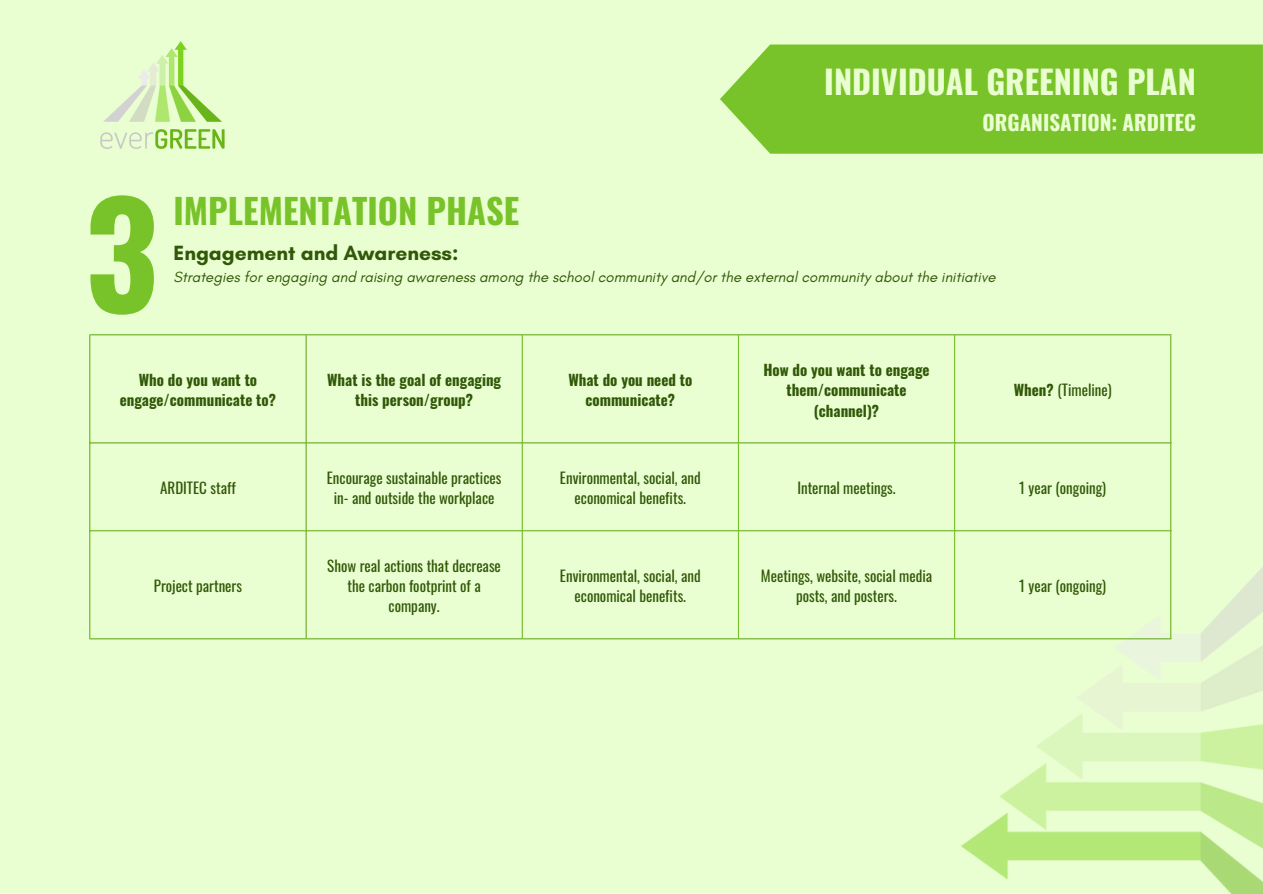
<style>
.page{position:relative;width:1263px;height:894px;background:#fff}
.page>*{position:absolute;margin:0;border:0;box-sizing:border-box;transform-origin:0 0}
.t1{font:700 142.5px "Oswald";color:#79c32a}
.t2{font:700 34.5px "Oswald";color:#79c32a}
.t3{font:700 32.4px "Oswald";color:#eaffd1}
.t4{font:700 21px "Glacial Indifference";color:#315808}
.t5{font:700 21px "Oswald";color:#eaffd1}
.t6{font:15px/20.2px "Oswald";color:#315808;text-align:center}
.t7{font:700 15px/20.2px "Oswald";color:#315808;text-align:center}
.t8{font:italic 15px "Glacial Indifference";color:#315808}
.s1{font-weight:700}
</style>
<div class="page">
<div style="left:0;top:0;width:1263px;height:893px;background:#eaffd1"></div>
<img style="left:100px;top:41px;width:125px;height:108px">
<img style="left:944px;top:446px;width:319px;height:447px">
<hr style="left:89px;top:335px;width:1px;height:303px;background:#79c32a">
<hr style="left:305px;top:335px;width:2px;height:303px;background:#79c32a">
<hr style="left:522px;top:335px;width:1px;height:303px;background:#79c32a">
<hr style="left:738px;top:335px;width:1px;height:303px;background:#79c32a">
<hr style="left:954px;top:335px;width:1px;height:303px;background:#79c32a">
<hr style="left:1170px;top:335px;width:1px;height:303px;background:#79c32a">
<hr style="left:89px;top:334px;width:1082px;height:1px;background:#79c32a">
<hr style="left:89px;top:442px;width:1082px;height:1px;background:#79c32a">
<hr style="left:89px;top:530px;width:1082px;height:1px;background:#79c32a">
<hr style="left:89px;top:638px;width:1082px;height:1px;background:#79c32a">
<div style="left:720px;top:44px;width:543px;height:110px;background:#79c32a"></div>
<p class="t3" style="left:824px;top:56px;width:373px">INDIVIDUAL GREENING PLAN</p>
<p class="t5" style="left:982px;top:106px;width:215px">ORGANISATION: ARDITEC</p>
<p class="t1" style="left:85px;top:142px;width:75px">3</p>
<p class="t2" style="left:174px;top:184px;width:347px">IMPLEMENTATION PHASE</p>
<h3 class="t4" style="left:174px;top:240px;width:287px">Engagement and Awareness:</h3>
<p class="t8" style="left:174px;top:268px;width:823px">Strategies for engaging and raising awareness among the school community and/or the external community about the initiative</p>
<h1 class="t7" style="left:120px;top:369px;width:158px">Who do you want to engage/communicate to?</h1>
<h2 class="t7" style="left:327px;top:369px;width:175px">What is the goal of engaging this person/group?</h2>
<p class="t7" style="left:568px;top:369px;width:125px">What do you need to communicate?</p>
<h1 class="t7" style="left:763px;top:359px;width:168px">How do you want to engage them/communicate (channel)?</h1>
<p class="t6" style="left:1014px;top:379px;width:100px"><span class="s1">When?</span> (Timeline)</p>
<p class="t6" style="left:160px;top:477px;width:77px">ARDITEC staff</p>
<p class="t6" style="left:327px;top:467px;width:176px">Encourage sustainable practices in- and outside the workplace</p>
<p class="t6" style="left:560px;top:467px;width:142px">Environmental, social, and economical benefits.</p>
<p class="t6" style="left:797px;top:477px;width:100px">Internal meetings.</p>
<p class="t6" style="left:1019px;top:477px;width:88px">1 year (ongoing)</p>
<p class="t6" style="left:154px;top:575px;width:90px">Project partners</p>
<p class="t6" style="left:327px;top:555px;width:175px">Show real actions that decrease the carbon footprint of a company.</p>
<p class="t6" style="left:560px;top:565px;width:142px">Environmental, social, and economical benefits.</p>
<p class="t6" style="left:761px;top:565px;width:173px">Meetings, website, social media posts, and posters.</p>
<p class="t6" style="left:1019px;top:575px;width:88px">1 year (ongoing)</p>
</div>
